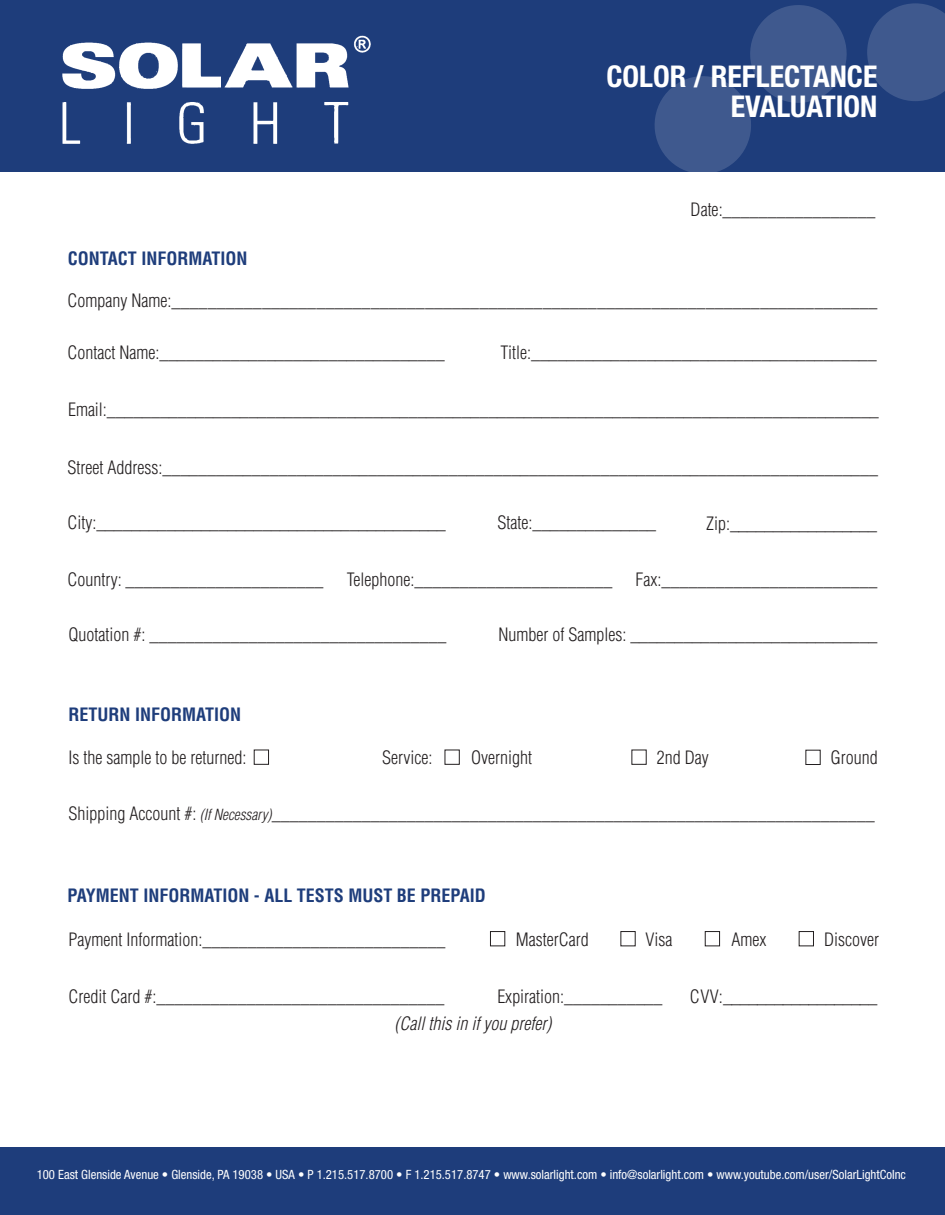
<style>
.page{position:relative;width:945px;height:1215px;background:#fff}
.page>*{position:absolute;margin:0;border:0;box-sizing:border-box;transform-origin:0 0}
.t1{font:700 condensed 30px "Helvetica Neue";color:#fff}
.t2{font:300 condensed 18px "Helvetica";color:#231f20}
.t3{font:700 condensed 18px "Helvetica";color:#1e3d7b}
.t4{font:italic 300 condensed 18px "Helvetica";color:#231f20}
.t5{font:condensed 12.75px "Helvetica Neue";color:#fff}
.s1{font-style:italic;font-size:15px}
</style>
<div class="page">
<div style="left:0;top:0;width:945px;height:172px;background:#1e3d7b"></div>
<svg style="left:654px;top:3px;width:291px;height:169px"></svg>
<img style="left:62px;top:35px;width:309px;height:109px">
<div style="left:0;top:1148px;width:945px;height:67px;background:#1e3d7b"></div>
<div style="left:254px;top:750px;width:15px;height:15px;border:1px solid #231f20"></div>
<div style="left:445px;top:750px;width:15px;height:15px;border:1px solid #231f20"></div>
<div style="left:632px;top:750px;width:15px;height:15px;border:1px solid #231f20"></div>
<div style="left:490px;top:931px;width:15px;height:15px;border:1px solid #231f20"></div>
<div style="left:705px;top:931px;width:15px;height:15px;border:1px solid #231f20"></div>
<div style="left:799px;top:931px;width:15px;height:15px;border:1px solid #231f20"></div>
<p class="t1" style="left:606px;top:59px;width:273px">COLOR / REFLECTANCE</p>
<p class="t1" style="left:731px;top:89px;width:148px">EVALUATION</p>
<p class="t3" style="left:68px;top:247px;width:181px">CONTACT INFORMATION</p>
<p class="t2" style="left:691px;top:198px;width:187px">Date:_________________</p>
<p class="t2" style="left:68px;top:289px;width:812px">Company Name:______________________________________________________________________________</p>
<p class="t2" style="left:68px;top:341px;width:379px">Contact Name:________________________________</p>
<p class="t2" style="left:501px;top:341px;width:378px">Title:_______________________________________</p>
<p class="t2" style="left:68px;top:398px;width:812px">Email:_______________________________________________________________________________________</p>
<p class="t2" style="left:68px;top:456px;width:812px">Street Address:________________________________________________________________________________</p>
<p class="t2" style="left:68px;top:511px;width:380px">City:________________________________________</p>
<p class="t2" style="left:68px;top:568px;width:258px">Country: ______________________</p>
<p class="t2" style="left:347px;top:568px;width:267px">Telephone:______________________</p>
<p class="t2" style="left:636px;top:568px;width:243px">Fax:________________________</p>
<p class="t2" style="left:69px;top:624px;width:379px">Quotation #: _________________________________</p>
<p class="t2" style="left:498px;top:624px;width:381px">Number of Samples: ____________________________</p>
<p class="t2" style="left:498px;top:511px;width:160px">State:______________</p>
<p class="t2" style="left:706px;top:512px;width:173px">Zip:_________________</p>
<p class="t3" style="left:69px;top:704px;width:174px">RETURN INFORMATION</p>
<p class="t2" style="left:382px;top:746px;width:52px">Service:</p>
<p class="t2" style="left:471px;top:746px;width:62px">Overnight</p>
<p class="t2" style="left:657px;top:746px;width:53px">2nd Day</p>
<p class="t2" style="left:831px;top:746px;width:48px">Ground</p>
<p class="t2" style="left:69px;top:746px;width:179px">Is the sample to be returned:</p>
<p class="t2" style="left:69px;top:802px;width:808px">Shipping Account #: <span class="s1">(If Necessary)</span>___________________________________________________________________</p>
<p class="t3" style="left:68px;top:884px;width:420px">PAYMENT INFORMATION - ALL TESTS MUST BE PREPAID</p>
<p class="t2" style="left:516px;top:928px;width:75px">MasterCard</p>
<p class="t2" style="left:646px;top:928px;width:28px">Visa</p>
<p class="t2" style="left:731px;top:928px;width:37px">Amex</p>
<p class="t2" style="left:824px;top:928px;width:57px">Discover</p>
<p class="t2" style="left:69px;top:928px;width:378px">Payment Information:___________________________</p>
<p class="t2" style="left:69px;top:985px;width:377px">Credit Card #:________________________________</p>
<p class="t4" style="left:395px;top:1012px;width:158px">(Call this in if you prefer)</p>
<p class="t2" style="left:497px;top:985px;width:167px">Expiration:___________</p>
<p class="t2" style="left:690px;top:985px;width:189px">CVV:__________________</p>
<p class="t5" style="left:37px;top:1167px;width:871px">100 East Glenside Avenue • Glenside, PA 19038 • USA • P 1.215.517.8700 • F 1.215.517.8747 • www.solarlight.com • info@solarlight.com • www.youtube.com/user/SolarLightCoInc</p>
</div>
